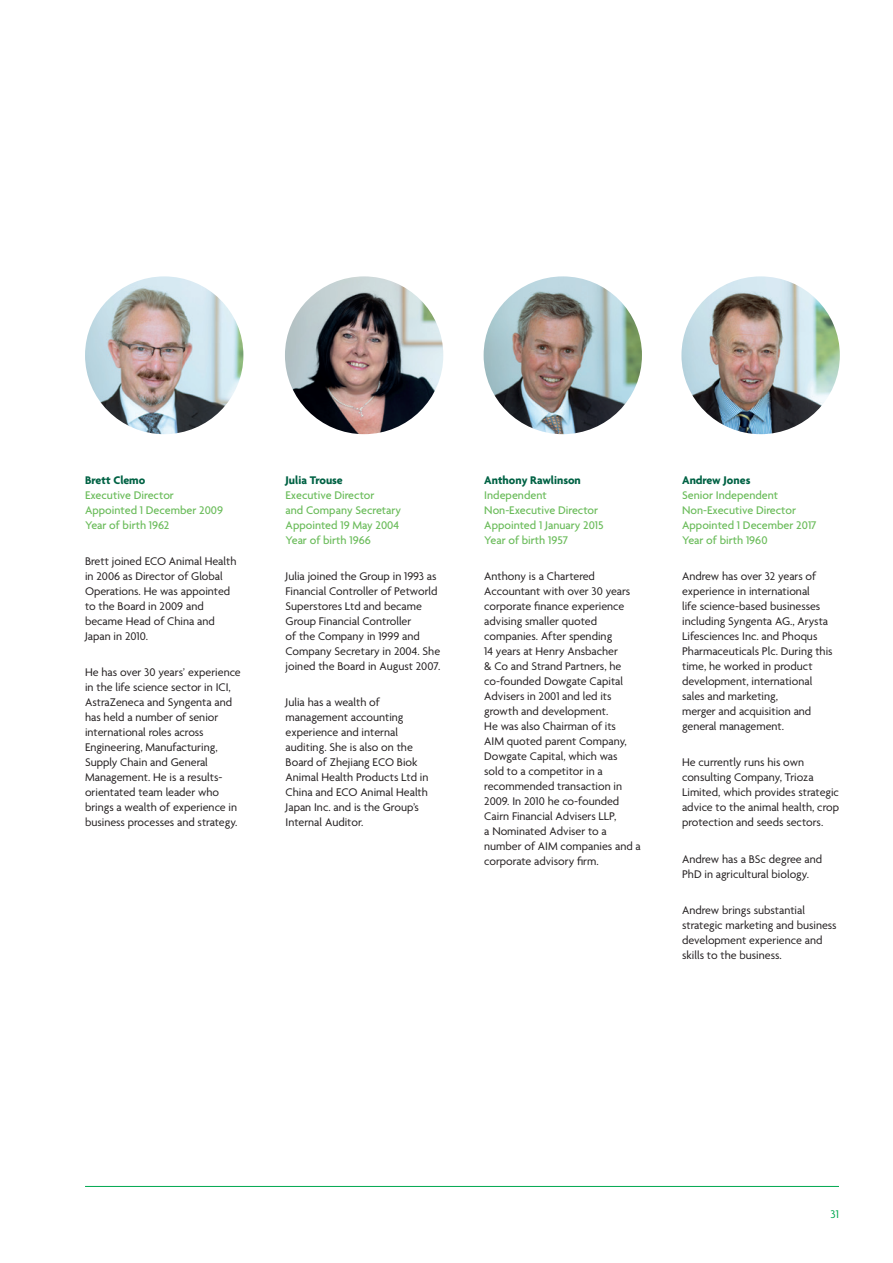
<style>
.page{position:relative;width:893px;height:1263px;background:#fff}
.page>*{position:absolute;margin:0;border:0;box-sizing:border-box;transform-origin:0 0}
.Body{font:12px/15px "Agenda";color:#231f20}
.Body-2{font:500 12px/15px "Agenda";color:#6bbc5b}
.t1{font:12px "Agenda";color:#00a850}
.s1{font-weight:700;color:#006244}
</style>
<div class="page">
<hr style="left:85px;top:1186px;width:754px;height:1px;background:#00a850">
<img style="left:85px;top:276px;width:158px;height:158px;border-radius:79px">
<img style="left:285px;top:276px;width:158px;height:158px;border-radius:79px">
<img style="left:484px;top:276px;width:158px;height:158px;border-radius:79px">
<img style="left:681px;top:276px;width:159px;height:158px;border-radius:79px">
<p class="Body-2" style="left:85px;top:473px;width:140px"><span class="s1">Brett Clemo<br></span>Executive Director<br>Appointed 1 December 2009<br>Year of birth 1962</p>
<p class="Body" style="left:85px;top:554px;width:153px">Brett joined ECO Animal Health in 2006 as Director of Global<br>Operations. He was appointed to the Board in 2009 and became Head of China and<br>Japan in 2010.</p>
<p class="Body" style="left:85px;top:666px;width:157px">He has over 30 years’ experience in the life science sector in ICI,<br>AstraZeneca and Syngenta and has held a number of senior international roles across<br>Engineering, Manufacturing,<br>Supply Chain and General<br>Management. He is a results&shy;orientated team leader who brings a wealth of experience in business processes and strategy.</p>
<p class="Body-2" style="left:286px;top:473px;width:117px"><span class="s1">Julia Trouse<br></span>Executive Director<br>and Company Secretary<br>Appointed 19 May 2004<br>Year of birth 1966</p>
<p class="Body" style="left:286px;top:569px;width:156px">Julia joined the Group in 1993 as<br>Financial Controller of Petworld<br>Superstores Ltd and became<br>Group Financial Controller<br>of the Company in 1999 and<br>Company Secretary in 2004. She joined the Board in August 2007.</p>
<p class="Body" style="left:286px;top:696px;width:144px">Julia has a wealth of management accounting experience and internal auditing. She is also on the<br>Board of Zhejiang ECO Biok<br>Animal Health Products Ltd in<br>China and ECO Animal Health<br>Japan Inc. and is the Group’s<br>Internal Auditor.</p>
<p class="Body-2" style="left:484px;top:473px;width:121px"><span class="s1">Anthony Rawlinson<br></span>Independent<br>Non-Executive Director<br>Appointed 1 January 2015<br>Year of birth 1957</p>
<p class="Body" style="left:484px;top:569px;width:158px">Anthony is a Chartered<br>Accountant with over 30 years corporate finance experience advising smaller quoted companies. After spending<br>14 years at Henry Ansbacher<br>&amp; Co and Strand Partners, he co-founded Dowgate Capital<br>Advisers in 2001 and led its growth and development.<br>He was also Chairman of its<br>AIM quoted parent Company,<br>Dowgate Capital, which was<br>sold to a competitor in a recommended transaction in<br>2009. In 2010 he co-founded<br>Cairn Financial Advisers LLP,<br>a Nominated Adviser to a number of AIM companies and a corporate advisory firm.</p>
<p class="Body-2" style="left:682px;top:473px;width:136px"><span class="s1">Andrew Jones<br></span>Senior Independent<br>Non-Executive Director<br>Appointed 1 December 2017<br>Year of birth 1960</p>
<p class="Body" style="left:682px;top:569px;width:152px">Andrew has over 32 years of experience in international<br>life science-based businesses including Syngenta AG., Arysta<br>Lifesciences Inc. and Phoqus<br>Pharmaceuticals Plc. During this time, he worked in product development, international sales and marketing,<br>merger and acquisition and general management.</p>
<p class="Body" style="left:682px;top:756px;width:158px">He currently runs his own consulting Company, Trioza<br>Limited, which provides strategic advice to the animal health, crop protection and seeds sectors.</p>
<p class="Body" style="left:682px;top:852px;width:142px">Andrew has a BSc degree and<br>PhD in agricultural biology.</p>
<p class="Body" style="left:682px;top:903px;width:156px">Andrew brings substantial strategic marketing and business development experience and skills to the business.</p>
<p class="t1" style="left:831px;top:1207px;width:10px">31</p>
</div>
